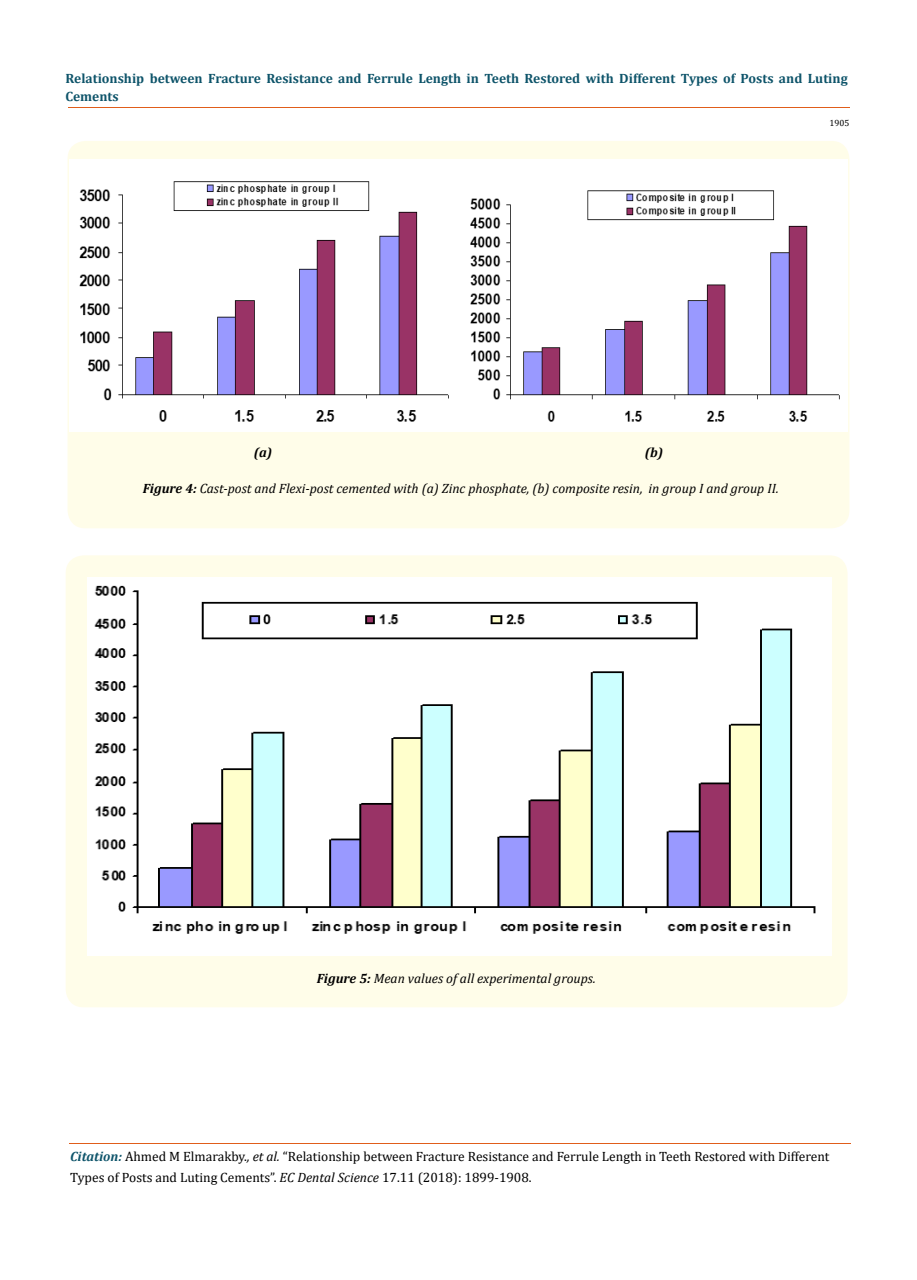
<style>
.page{position:relative;width:917px;height:1280px;background:#fff}
.page>*{position:absolute;margin:0;border:0;box-sizing:border-box;transform-origin:0 0}
.t1{font:13.5px/21px "Cambria";color:#000}
.t2{font:italic 13.5px "Cambria";color:#000}
.t3{font:700 13.5px/18px "Cambria";color:#0e546a}
.t4{font:italic 700 13.5px "Cambria";color:#000}
.t5{font:9px "Cambria";color:#000}
.s1{font-weight:700}
.s2{font-weight:700;font-style:italic;color:#0e546a}
.s3{font-style:italic}
</style>
<div class="page">
<hr style="left:68px;top:108px;width:781px;height:1px;background:#e05d1a">
<hr style="left:69px;top:1143px;width:782px;height:1px;background:#e05d1a">
<div style="left:68px;top:141px;width:781px;height:387px;background:#fffde9;border-radius:18px"></div>
<img style="left:69px;top:159px;width:778px;height:273px">
<div style="left:66px;top:555px;width:781px;height:452px;background:#fffde9;border-radius:18px"></div>
<img style="left:87px;top:578px;width:744px;height:377px">
<p class="t3" style="left:65px;top:69px;width:783px">Relationship between Fracture Resistance and Ferrule Length in Teeth Restored with Different Types of Posts and Luting<br>Cements</p>
<p class="t5" style="left:829px;top:118px;width:21px">1905</p>
<p class="t4" style="left:254px;top:443px;width:20px">(a)</p>
<p class="t4" style="left:644px;top:443px;width:20px">(b)</p>
<p class="t2" style="left:143px;top:479px;width:637px"><span class="s1">Figure 4:</span> Cast-post and Flexi-post cemented with (a) Zinc phosphate, (b) composite resin, in group I and group II.</p>
<p class="t2" style="left:317px;top:968px;width:280px"><span class="s1">Figure 5:</span> Mean values of all experimental groups.</p>
<p class="t1" style="left:70px;top:1145px;width:760px"><span class="s2">Citation:</span> Ahmed M Elmarakby.<span class="s3">, et al.</span> “Relationship between Fracture Resistance and Ferrule Length in Teeth Restored with Different<br>Types of Posts and Luting Cements”. <span class="s3">EC Dental Science</span> 17.11 (2018): 1899-1908.</p>
</div>
